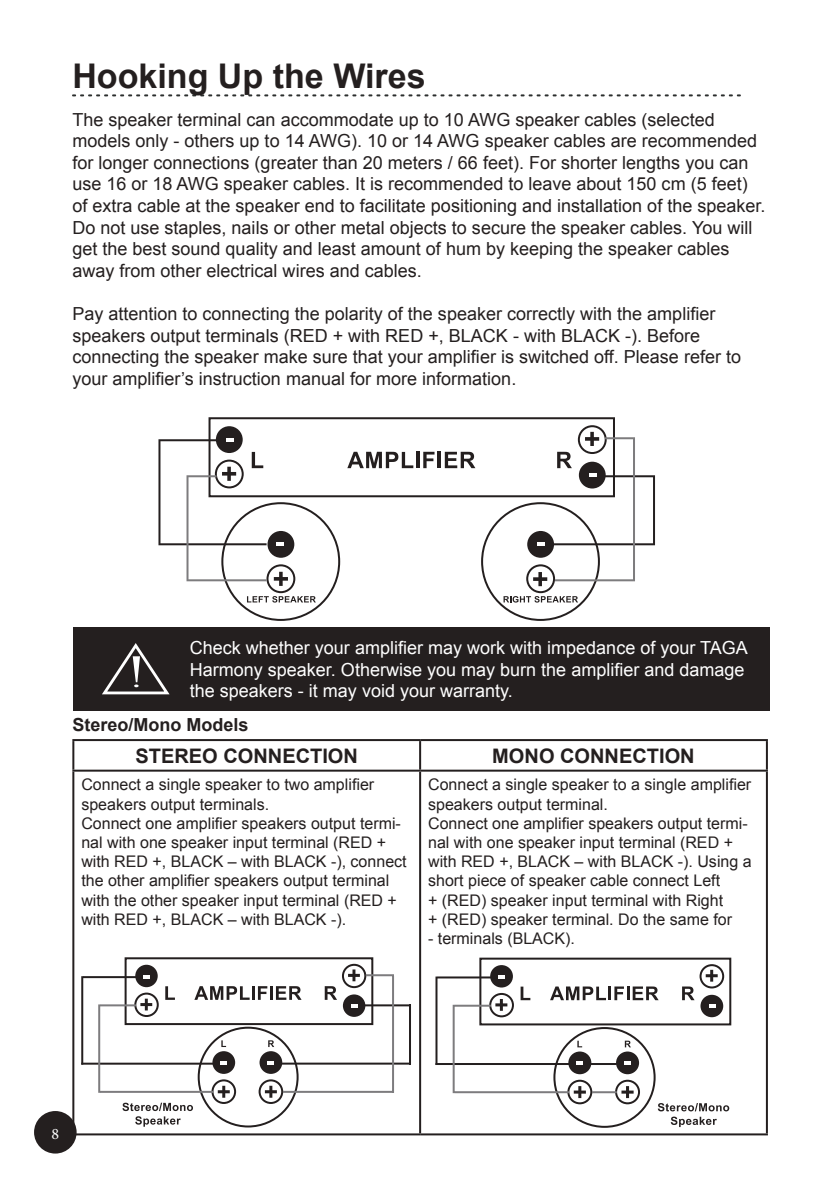
<style>
.page{position:relative;width:840px;height:1191px;background:#fff}
.page>*{position:absolute;margin:0;border:0;box-sizing:border-box;transform-origin:0 0}
.t1{font:700 34px "Arial";color:#241f1f}
.t2{font:700 20px "Arial";color:#241f1f}
.t3{font:18px/21.6px "Arial";color:#241f1f}
.t4{font:18px/21.6px "Arial";color:#fff}
.t5{font:700 18px "Arial";color:#241f1f}
.t6{font:16px/19.2px "Arial";color:#241f1f}
.t7{font:16px "Minion Pro";color:#fff}
</style>
<div class="page">
<svg style="left:72px;top:94px;width:668px;height:2px"></svg>
<div style="left:35px;top:1112px;width:41px;height:40px;background:#241f1f;border-radius:50%"></div>
<div style="left:34px;top:1111px;width:43px;height:42px;border:2px solid #241f1f;border-radius:50%"></div>
<div style="left:208px;top:417px;width:406px;height:80px;border:2px solid #241f1f"></div>
<svg style="left:351px;top:452px;width:55px;height:6px"></svg>
<hr style="left:416px;top:452px;width:3px;height:16px;background:#241f1f">
<svg style="left:423px;top:452px;width:11px;height:6px"></svg>
<hr style="left:437px;top:452px;width:4px;height:16px;background:#241f1f">
<svg style="left:444px;top:452px;width:31px;height:6px"></svg>
<div style="left:577px;top:425px;width:29px;height:29px;border:2px solid #241f1f;border-radius:50%"></div>
<div style="left:578px;top:462px;width:27px;height:26px;background:#241f1f;border-radius:50%"></div>
<div style="left:216px;top:426px;width:26px;height:27px;background:#241f1f;border-radius:50%"></div>
<svg style="left:214px;top:458px;width:386px;height:163px"></svg>
<div style="left:267px;top:531px;width:27px;height:27px;background:#241f1f;border-radius:50%"></div>
<div style="left:266px;top:564px;width:29px;height:29px;border:2px solid #241f1f;border-radius:50%"></div>
<div style="left:527px;top:531px;width:26px;height:27px;background:#241f1f;border-radius:50%"></div>
<div style="left:526px;top:564px;width:28px;height:29px;border:2px solid #241f1f;border-radius:50%"></div>
<svg style="left:247px;top:596px;width:69px;height:6px"></svg>
<svg style="left:503px;top:596px;width:74px;height:6px"></svg>
<svg style="left:251px;top:452px;width:12px;height:16px"></svg>
<svg style="left:557px;top:452px;width:14px;height:16px"></svg>
<svg style="left:274px;top:572px;width:14px;height:14px"></svg>
<svg style="left:533px;top:572px;width:14px;height:14px"></svg>
<svg style="left:585px;top:432px;width:13px;height:14px"></svg>
<svg style="left:222px;top:467px;width:14px;height:14px"></svg>
<svg style="left:276px;top:542px;width:8px;height:4px"></svg>
<svg style="left:537px;top:542px;width:7px;height:4px"></svg>
<svg style="left:588px;top:473px;width:8px;height:4px"></svg>
<svg style="left:226px;top:438px;width:7px;height:4px"></svg>
<hr style="left:158px;top:439px;width:58px;height:2px;background:#241f1f">
<hr style="left:158px;top:441px;width:2px;height:102px;background:#241f1f">
<hr style="left:158px;top:543px;width:108px;height:2px;background:#241f1f">
<hr style="left:596px;top:475px;width:58px;height:2px;background:#241f1f">
<hr style="left:652px;top:477px;width:2px;height:68px;background:#241f1f">
<hr style="left:546px;top:543px;width:106px;height:2px;background:#241f1f">
<hr style="left:604px;top:437px;width:28px;height:2px;background:#7d7c7e">
<hr style="left:554px;top:579px;width:78px;height:2px;background:#7d7c7e">
<hr style="left:632px;top:437px;width:2px;height:144px;background:#7d7c7e">
<hr style="left:188px;top:475px;width:28px;height:2px;background:#7d7c7e">
<hr style="left:188px;top:579px;width:78px;height:2px;background:#7d7c7e">
<hr style="left:186px;top:475px;width:2px;height:106px;background:#7d7c7e">
<hr style="left:72px;top:739px;width:348px;height:2px;background:#241f1f">
<hr style="left:72px;top:741px;width:2px;height:28px;background:#241f1f">
<hr style="left:420px;top:739px;width:347px;height:2px;background:#241f1f">
<hr style="left:419px;top:741px;width:2px;height:28px;background:#241f1f">
<hr style="left:765px;top:741px;width:2px;height:28px;background:#241f1f">
<hr style="left:72px;top:769px;width:348px;height:2px;background:#241f1f">
<hr style="left:72px;top:771px;width:2px;height:362px;background:#241f1f">
<hr style="left:420px;top:769px;width:347px;height:2px;background:#241f1f">
<hr style="left:419px;top:771px;width:2px;height:362px;background:#241f1f">
<hr style="left:765px;top:771px;width:2px;height:362px;background:#241f1f">
<hr style="left:72px;top:1133px;width:348px;height:2px;background:#241f1f">
<hr style="left:420px;top:1133px;width:347px;height:2px;background:#241f1f">
<div style="left:124px;top:957px;width:249px;height:68px;border:2px solid #241f1f"></div>
<div style="left:342px;top:963px;width:24px;height:25px;border:2px solid #241f1f;border-radius:50%"></div>
<div style="left:343px;top:994px;width:22px;height:23px;background:#241f1f;border-radius:50%"></div>
<div style="left:135px;top:964px;width:23px;height:23px;background:#241f1f;border-radius:50%"></div>
<svg style="left:324px;top:986px;width:13px;height:13px"></svg>
<svg style="left:348px;top:969px;width:11px;height:12px"></svg>
<svg style="left:351px;top:1004px;width:6px;height:3px"></svg>
<svg style="left:144px;top:975px;width:6px;height:3px"></svg>
<hr style="left:83px;top:976px;width:57px;height:2px;background:#241f1f">
<hr style="left:81px;top:976px;width:2px;height:88px;background:#241f1f">
<hr style="left:81px;top:1062px;width:136px;height:2px;background:#241f1f">
<hr style="left:100px;top:1004px;width:36px;height:2px;background:#7d7c7e">
<hr style="left:100px;top:1090px;width:113px;height:2px;background:#7d7c7e">
<hr style="left:98px;top:1004px;width:2px;height:88px;background:#7d7c7e">
<hr style="left:277px;top:1062px;width:133px;height:2px;background:#241f1f">
<hr style="left:363px;top:1004px;width:47px;height:2px;background:#241f1f">
<hr style="left:409px;top:1004px;width:2px;height:60px;background:#241f1f">
<hr style="left:365px;top:974px;width:29px;height:2px;background:#7d7c7e">
<hr style="left:283px;top:1090px;width:111px;height:2px;background:#7d7c7e">
<hr style="left:392px;top:976px;width:2px;height:116px;background:#7d7c7e">
<svg style="left:122px;top:986px;width:179px;height:142px"></svg>
<div style="left:479px;top:957px;width:251px;height:68px;border:2px solid #241f1f"></div>
<div style="left:699px;top:964px;width:24px;height:24px;border:2px solid #241f1f;border-radius:50%"></div>
<div style="left:490px;top:965px;width:22px;height:22px;background:#241f1f;border-radius:50%"></div>
<hr style="left:437px;top:976px;width:57px;height:2px;background:#241f1f">
<hr style="left:435px;top:976px;width:2px;height:89px;background:#241f1f">
<hr style="left:435px;top:1063px;width:137px;height:2px;background:#241f1f">
<hr style="left:454px;top:1004px;width:36px;height:2px;background:#7d7c7e">
<hr style="left:454px;top:1091px;width:114px;height:2px;background:#7d7c7e">
<hr style="left:452px;top:1004px;width:2px;height:89px;background:#7d7c7e">
<svg style="left:488px;top:969px;width:240px;height:159px"></svg>
<div style="left:73px;top:628px;width:695px;height:83px;background:#241f1f"></div>
<svg style="left:102px;top:643px;width:68px;height:52px"></svg>
<h1 class="t1" style="left:72px;top:53px;width:354px">Hooking Up the Wires</h1>
<p class="t3" style="left:72px;top:109px;width:694px">The speaker terminal can accommodate up to 10 AWG speaker cables (selected models only - others up to 14 AWG). 10 or 14 AWG speaker cables are recommended for longer connections (greater than 20 meters / 66 feet). For shorter lengths you can use 16 or 18 AWG speaker cables. It is recommended to leave about 150 cm (5 feet) of extra cable at the speaker end to facilitate positioning and installation of the speaker.<br>Do not use staples, nails or other metal objects to secure the speaker cables. You will get the best sound quality and least amount of hum by keeping the speaker cables away from other electrical wires and cables.</p>
<p class="t3" style="left:72px;top:303px;width:669px">Pay attention to connecting the polarity of the speaker correctly with the amplifier speakers output terminals (RED + with RED +, BLACK - with BLACK -). Before connecting the speaker make sure that your amplifier is switched off. Please refer to your amplifier’s instruction manual for more information.</p>
<p class="t4" style="left:190px;top:637px;width:559px">Check whether your amplifier may work with impedance of your TAGA<br>Harmony speaker. Otherwise you may burn the amplifier and damage the speakers - it may void your warranty.</p>
<p class="t5" style="left:72px;top:713px;width:178px">Stereo/Mono Models</p>
<p class="t2" style="left:135px;top:742px;width:224px">STEREO CONNECTION</p>
<p class="t2" style="left:492px;top:742px;width:204px">MONO CONNECTION</p>
<p class="t6" style="left:81px;top:775px;width:327px">Connect a single speaker to two amplifier speakers output terminals.<br>Connect one amplifier speakers output termi&shy;nal with one speaker input terminal (RED + with RED +, BLACK – with BLACK -), connect the other amplifier speakers output terminal with the other speaker input terminal (RED + with RED +, BLACK – with BLACK -).</p>
<p class="t6" style="left:428px;top:775px;width:325px">Connect a single speaker to a single amplifier speakers output terminal.<br>Connect one amplifier speakers output termi&shy;nal with one speaker input terminal (RED + with RED +, BLACK – with BLACK -). Using a short piece of speaker cable connect Left<br>+ (RED) speaker input terminal with Right<br>+ (RED) speaker terminal. Do the same for</p>
<p class="t6" style="left:428px;top:929px;width:148px">- terminals (BLACK).</p>
<p class="t7" style="left:51px;top:1123px;width:9px">8</p>
</div>
